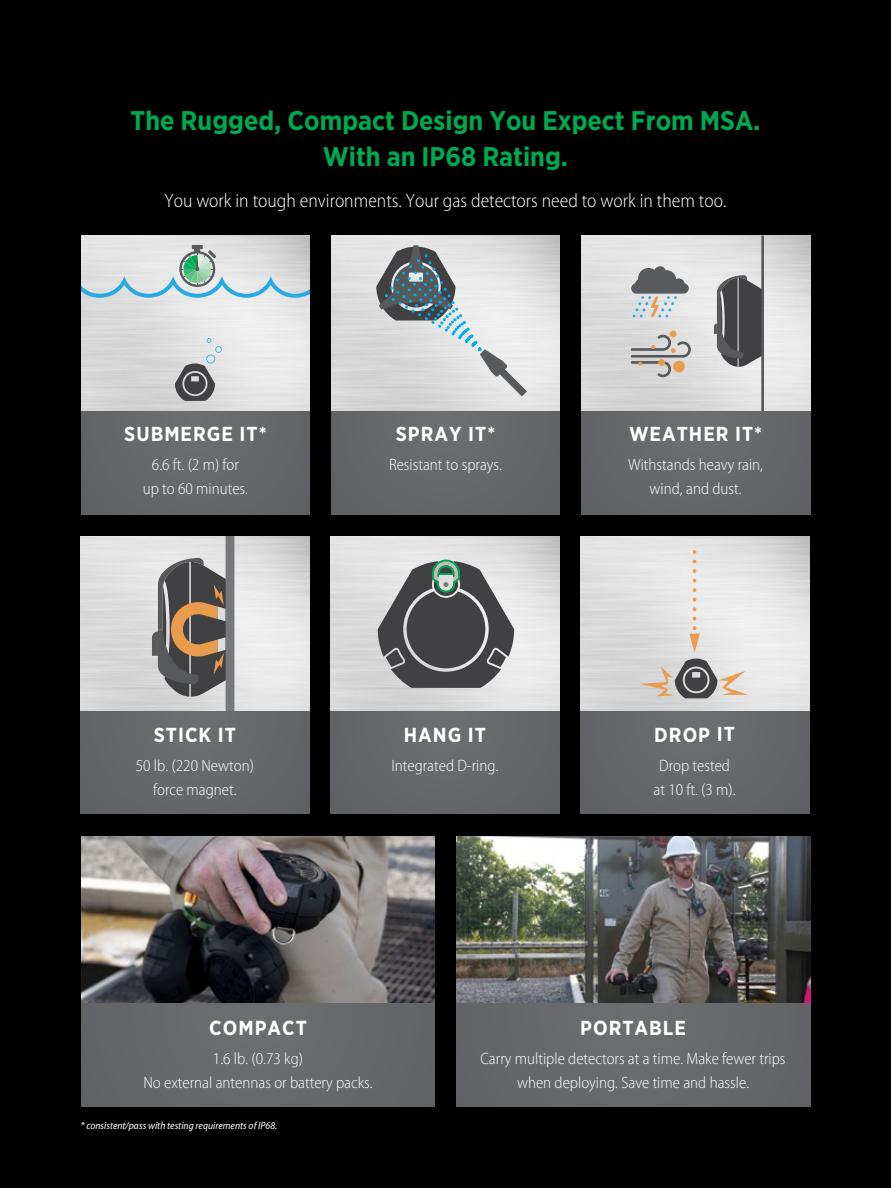
<style>
.page{position:relative;width:891px;height:1188px;background:#000}
.page>*{position:absolute;margin:0;border:0;box-sizing:border-box;transform-origin:0 0}
.t1{font:700 27px/36px "Gotham Narrow";color:#00a94f;text-align:center}
.t2{font:700 20.25px "Gotham Narrow";letter-spacing:.05em;color:#fff}
.t3{font:300 semi-condensed 19.5px "Myriad Pro";color:#fff}
.t4{font:300 semi-condensed 16.5px/24px "Myriad Pro";color:#fff;text-align:center}
.t5{font:italic semi-condensed 10.5px "Myriad Pro";color:#fff}
</style>
<div class="page">
<div style="left:81px;top:326px;width:229px;height:189px;background:#656769"></div>
<img style="left:81px;top:236px;width:229px;height:174px">
<div style="left:331px;top:326px;width:229px;height:189px;background:#656769"></div>
<img style="left:331px;top:236px;width:229px;height:174px">
<div style="left:581px;top:326px;width:229px;height:189px;background:#656769"></div>
<img style="left:581px;top:236px;width:229px;height:174px">
<svg style="left:175px;top:338px;width:47px;height:63px;background:#a8aaac"></svg>
<hr style="left:192px;top:245px;width:11px;height:4px;background:#58595b">
<svg style="left:81px;top:249px;width:228px;height:49px;background:#c6d7da"></svg>
<svg style="left:376px;top:245px;width:151px;height:152px;background:#bfc4c6"></svg>
<svg style="left:631px;top:266px;width:58px;height:54px;background:#abaeae"></svg>
<svg style="left:629px;top:333px;width:63px;height:46px"></svg>
<div style="left:658px;top:359px;width:7px;height:7px;background:#ea9c4e;border-radius:50%"></div>
<div style="left:670px;top:331px;width:7px;height:6px;background:#ea9c4e;border-radius:50%"></div>
<hr style="left:761px;top:236px;width:3px;height:174px;background:#58595b">
<svg style="left:714px;top:275px;width:48px;height:92px;background:#676668"></svg>
<div style="left:80px;top:625px;width:229px;height:189px;background:#656769"></div>
<img style="left:80px;top:536px;width:229px;height:175px">
<div style="left:331px;top:625px;width:228px;height:189px;background:#656769"></div>
<img style="left:331px;top:536px;width:228px;height:175px">
<div style="left:581px;top:625px;width:229px;height:189px;background:#656769"></div>
<img style="left:581px;top:536px;width:229px;height:175px">
<div style="left:226px;top:536px;width:8px;height:175px;background:#77787b"></div>
<svg style="left:152px;top:558px;width:74px;height:139px;background:#81766d"></svg>
<svg style="left:378px;top:560px;width:136px;height:128px;background:#737575"></svg>
<svg style="left:689px;top:546px;width:11px;height:107px"></svg>
<svg style="left:639px;top:659px;width:109px;height:39px;background:#b5aea7"></svg>
<div style="left:456px;top:918px;width:354px;height:189px;background:#66686a"></div>
<img style="left:456px;top:836px;width:354px;height:167px">
<div style="left:81px;top:918px;width:354px;height:189px;background:#66686a"></div>
<img style="left:81px;top:836px;width:354px;height:167px">
<h1 class="t1" style="left:131px;top:102px;width:631px">The Rugged, Compact Design You Expect From MSA.<br>With an IP68 Rating.</h1>
<p class="t3" style="left:165px;top:189px;width:563px">You work in tough environments. Your gas detectors need to work in them too.</p>
<p class="t2" style="left:124px;top:421px;width:144px">SUBMERGE IT*</p>
<p class="t4" style="left:143px;top:453px;width:107px">6.6 ft. (2 m) for up to 60 minutes.</p>
<p class="t2" style="left:396px;top:421px;width:101px">SPRAY IT*</p>
<p class="t4" style="left:389px;top:453px;width:115px">Resistant to sprays.</p>
<p class="t2" style="left:629px;top:421px;width:135px">WEATHER IT*</p>
<p class="t4" style="left:628px;top:453px;width:137px">Withstands heavy rain, wind, and dust.</p>
<p class="t2" style="left:154px;top:721px;width:84px">STICK IT</p>
<p class="t4" style="left:136px;top:753px;width:120px">50 lb. (220 Newton) force magnet.</p>
<p class="t2" style="left:404px;top:721px;width:84px">HANG IT</p>
<p class="t4" style="left:391px;top:753px;width:109px">Integrated D-ring.</p>
<p class="t2" style="left:654px;top:721px;width:82px">DROP IT</p>
<p class="t4" style="left:654px;top:753px;width:84px">Drop tested at 10 ft. (3 m).</p>
<p class="t2" style="left:209px;top:1014px;width:99px">COMPACT</p>
<p class="t4" style="left:143px;top:1046px;width:231px">1.6 lb. (0.73 kg)<br>No external antennas or battery packs.</p>
<p class="t5" style="left:80px;top:1119px;width:198px">* consistent/pass with testing requirements of IP68.</p>
<p class="t2" style="left:580px;top:1014px;width:107px">PORTABLE</p>
<p class="t4" style="left:481px;top:1046px;width:306px">Carry multiple detectors at a time. Make fewer trips when deploying. Save time and hassle.</p>
</div>
